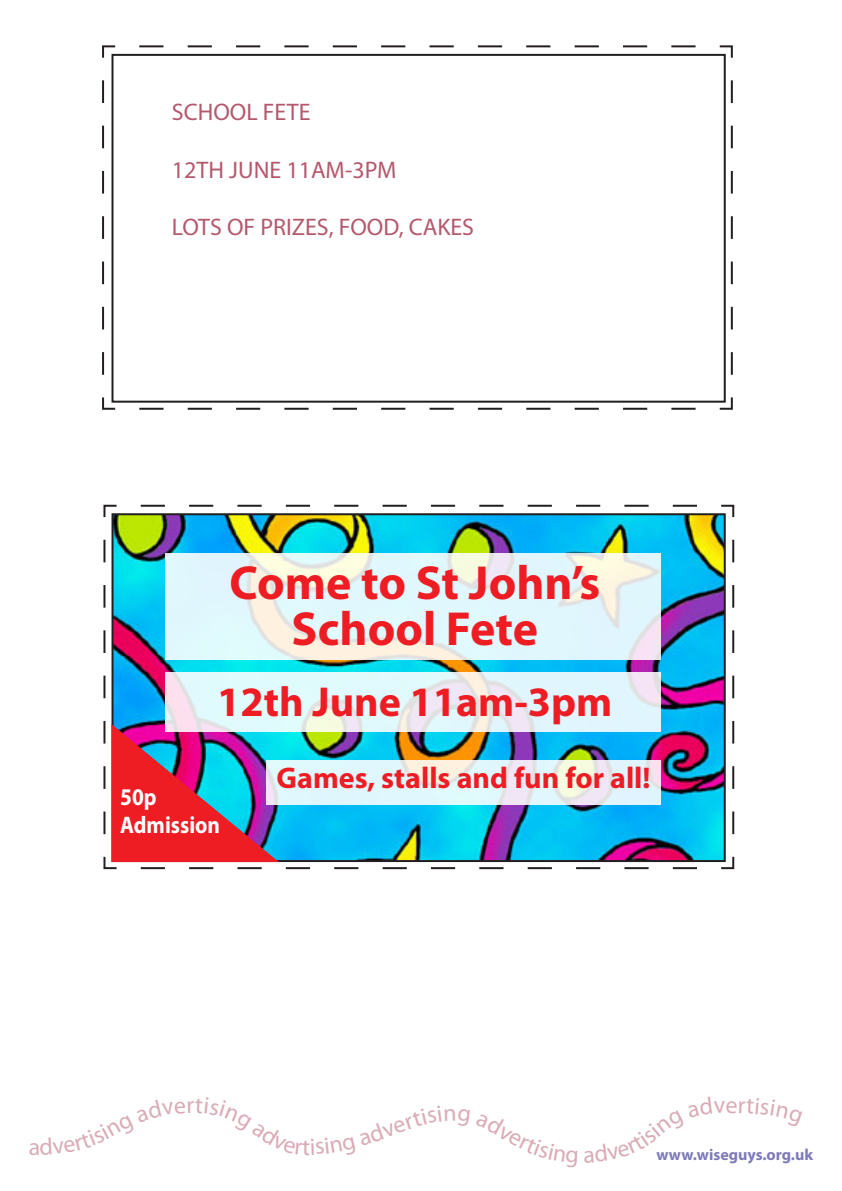
<style>
.page{position:relative;width:842px;height:1191px;background:#fff}
.page>*{position:absolute;margin:0;border:0;box-sizing:border-box;transform-origin:0 0}
.Sidebar{font:700 48px "Myriad Pro";color:#ee1d23}
.Sidebar-2{font:700 42px "Myriad Pro";color:#ee1d23}
.Sidebar-3{font:700 30px "Myriad Pro";color:#ee1d23}
.Sidebar-4{font:24px "Myriad Pro";color:#b4586d}
.Sidebar-5{font:700 24px "Myriad Pro";color:#fff;scale:.89 1}
.t1{font:700 16px "Myriad Pro";color:#7d7aba}
</style>
<div class="page">
<svg style="left:102px;top:45px;width:631px;height:365px"></svg>
<svg style="left:103px;top:504px;width:632px;height:366px;background:#94becd"></svg>
<p class="Sidebar-4" style="left:172px;top:99px;width:140px">SCHOOL FETE</p>
<p class="Sidebar-4" style="left:172px;top:157px;width:226px">12TH JUNE 11AM-3PM</p>
<p class="Sidebar-4" style="left:172px;top:214px;width:304px">LOTS OF PRIZES, FOOD, CAKES</p>
<p class="Sidebar" style="left:229px;top:555px;width:372px">Come to St John’s</p>
<p class="Sidebar" style="left:292px;top:601px;width:248px">School Fete</p>
<p class="Sidebar-2" style="left:217px;top:678px;width:397px">12th June 11am-3pm</p>
<p class="Sidebar-5" style="left:120px;top:783px;width:42px">50p</p>
<p class="Sidebar-5" style="left:120px;top:812px;width:114px">Admission</p>
<p class="Sidebar-3" style="left:276px;top:761px;width:376px">Games, stalls and fun for all!</p>
<p class="t1" style="left:656px;top:1145px;width:158px">www.wiseguys.org.uk</p>
</div>
